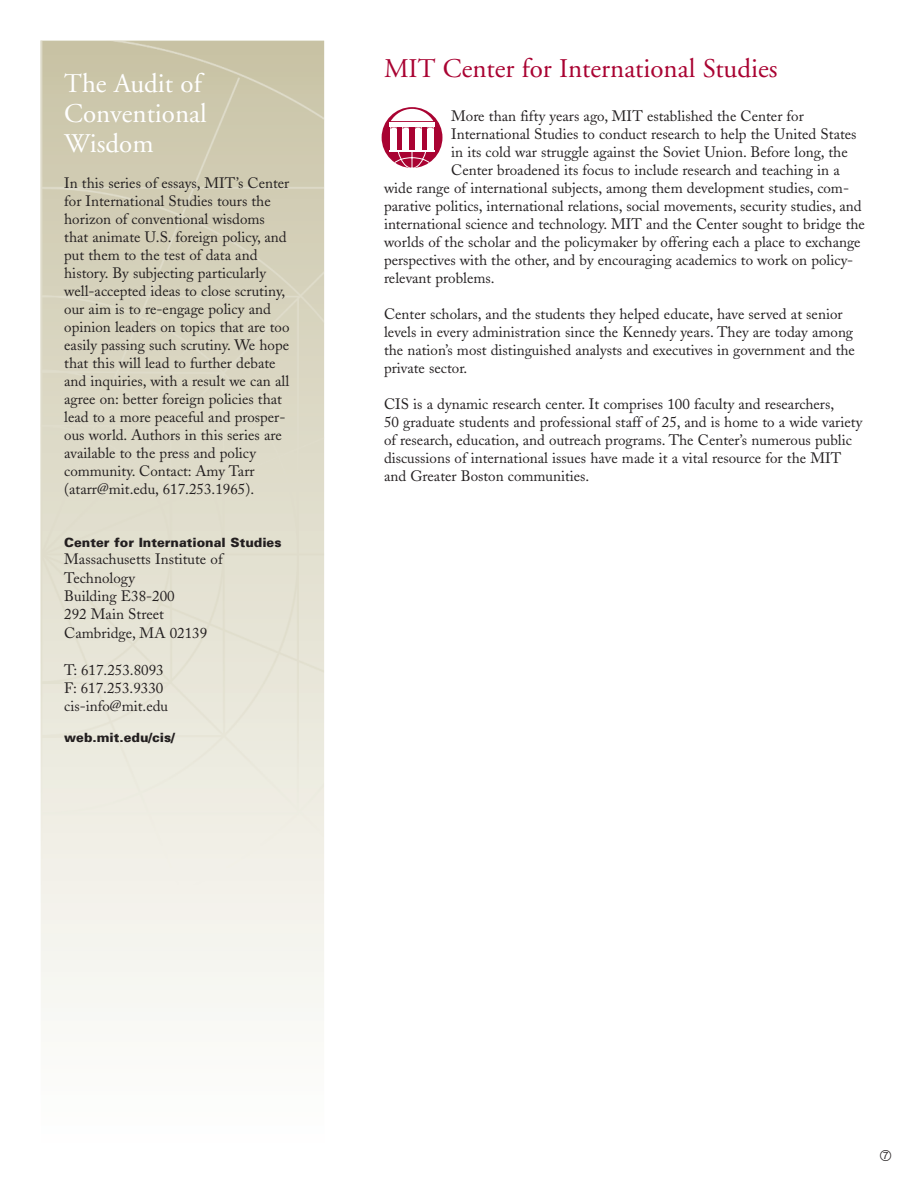
<style>
.page{position:relative;width:918px;height:1188px;background:#fff}
.page>*{position:absolute;margin:0;border:0;box-sizing:border-box;transform-origin:0 0}
.t1{font:27px "Adobe Garamond";color:#a90332}
.t2{font:27px/30px "Adobe Garamond";color:#fff}
.t3{font:15px/18px "Adobe Caslon";color:#231f20}
.t4{font:15px "Circle Frame";color:#231f20}
.t5{font:900 12.75px "Univers";color:#231f20}
</style>
<div class="page">
<img style="left:40px;top:40px;width:285px;height:972px">
<svg style="left:382px;top:107px;width:60px;height:61px"></svg>
<svg style="left:393px;top:152px;width:38px;height:16px"></svg>
<hr style="left:389px;top:150px;width:46px;height:2px;background:#fff">
<hr style="left:389px;top:122px;width:46px;height:4px;background:#fff">
<svg style="left:391px;top:109px;width:42px;height:12px"></svg>
<div style="left:391px;top:127px;width:6px;height:23px;background:#fff"></div>
<div style="left:403px;top:127px;width:6px;height:23px;background:#fff"></div>
<div style="left:427px;top:127px;width:6px;height:23px;background:#fff"></div>
<div style="left:415px;top:127px;width:6px;height:23px;background:#fff"></div>
<h1 class="t2" style="left:64px;top:71px;width:144px">The Audit of<br>Conventional<br>Wisdom</h1>
<p class="t3" style="left:64px;top:176px;width:227px">In this series of essays, MIT’s Center for International Studies tours the horizon of conventional wisdoms that animate U.S. foreign policy, and put them to the test of data and history. By subjecting particularly well-accepted ideas to close scrutiny, our aim is to re-engage policy and opinion leaders on topics that are too easily passing such scrutiny. We hope that this will lead to further debate and inquiries, with a result we can all agree on: better foreign policies that lead to a more peaceful and prosper&shy;ous world. Authors in this series are available to the press and policy community. Contact: Amy Tarr (atarr@mit.edu, 617.253.1965).</p>
<p class="t5" style="left:64px;top:538px;width:219px">Center for International Studies</p>
<p class="t3" style="left:64px;top:552px;width:160px;line-height:18.5px">Massachusetts Institute of<br>Technology<br>Building E38-200<br>292 Main Street<br>Cambridge, MA 02139</p>
<p class="t3" style="left:64px;top:662px;width:105px;line-height:18.5px">T: 617.253.8093<br>F: 617.253.9330 cis-info@mit.edu</p>
<p class="t5" style="left:64px;top:733px;width:112px">web.mit.edu/cis/</p>
<h1 class="t1" style="left:384px;top:58px;width:395px">MIT Center for International Studies</h1>
<p class="t3" style="left:451px;top:108px;width:354px">More than fifty years ago, MIT established the Center for</p>
<p class="t3" style="left:451px;top:126px;width:407px">International Studies to conduct research to help the United States</p>
<p class="t3" style="left:451px;top:144px;width:398px">in its cold war struggle against the Soviet Union. Before long, the</p>
<p class="t3" style="left:451px;top:162px;width:390px">Center broadened its focus to include research and teaching in a</p>
<p class="t3" style="left:384px;top:180px;width:467px">wide range of international subjects, among them development studies, com-</p>
<p class="t3" style="left:384px;top:198px;width:479px">parative politics, international relations, social movements, security studies, and</p>
<p class="t3" style="left:384px;top:216px;width:482px">international science and technology. MIT and the Center sought to bridge the</p>
<p class="t3" style="left:384px;top:234px;width:478px">worlds of the scholar and the policymaker by offering each a place to exchange</p>
<p class="t3" style="left:384px;top:252px;width:471px">perspectives with the other, and by encouraging academics to work on policy-</p>
<p class="t3" style="left:384px;top:270px;width:112px">relevant problems.</p>
<p class="t3" style="left:384px;top:306px;width:473px">Center scholars, and the students they helped educate, have served at senior levels in every administration since the Kennedy years. They are today among the nation’s most distinguished analysts and executives in government and the private sector.</p>
<p class="t3" style="left:384px;top:396px;width:480px">CIS is a dynamic research center. It comprises 100 faculty and researchers,<br>50 graduate students and professional staff of 25, and is home to a wide variety of research, education, and outreach programs. The Center’s numerous public discussions of international issues have made it a vital resource for the MIT and Greater Boston communities.</p>
<p class="t4" style="left:879px;top:1147px;width:15px">7</p>
</div>
